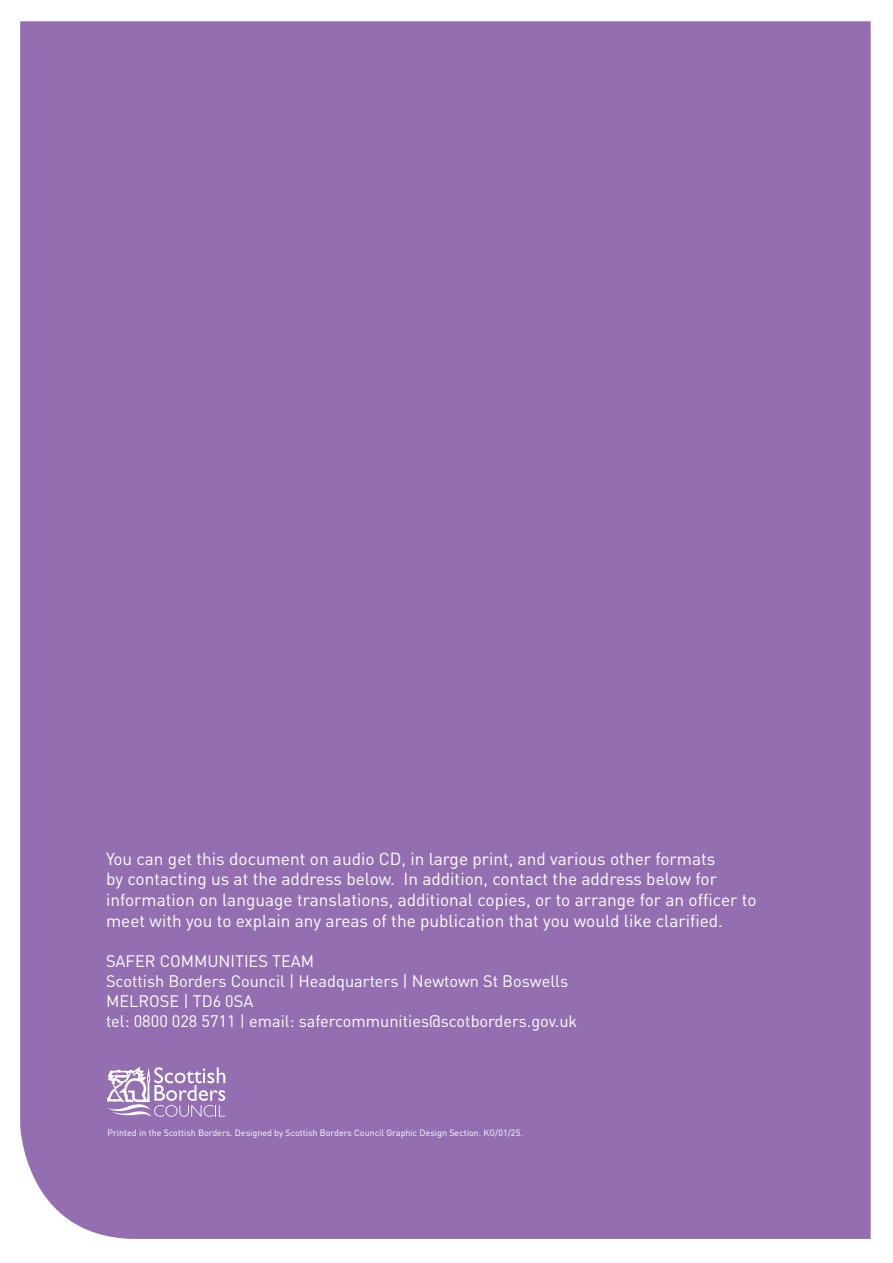
<style>
.page{position:relative;width:893px;height:1263px;background:#fff}
.page>*{position:absolute;margin:0;border:0;box-sizing:border-box;transform-origin:0 0}
.t1{font:17.25px/20.7px "DIN";color:#fff}
.t2{font:16.5px/19.8px "DIN";color:#fff}
.t3{font:9px "DIN";color:#fff}
</style>
<div class="page">
<div style="left:20px;top:21px;width:851px;height:1218px;background:#936fb1"></div>
<svg style="left:107px;top:1067px;width:118px;height:50px"></svg>
<p class="t1" style="left:106px;top:848px;width:652px">You can get this document on audio CD, in large print, and various other formats<br>by contacting us at the address below. In addition, contact the address below for information on language translations, additional copies, or to arrange for an officer to meet with you to explain any areas of the publication that you would like clarified.</p>
<p class="t2" style="left:106px;top:951px;width:473px">SAFER COMMUNITIES TEAM<br>Scottish Borders Council | Headquarters | Newtown St Boswells MELROSE | TD6 0SA<br>tel: 0800 028 5711 | email: safercommunities@scotborders.gov.uk</p>
<p class="t3" style="left:107px;top:1127px;width:417px">Printed in the Scottish Borders. Designed by Scottish Borders Council Graphic Design Section. KG/01/25.</p>
</div>
